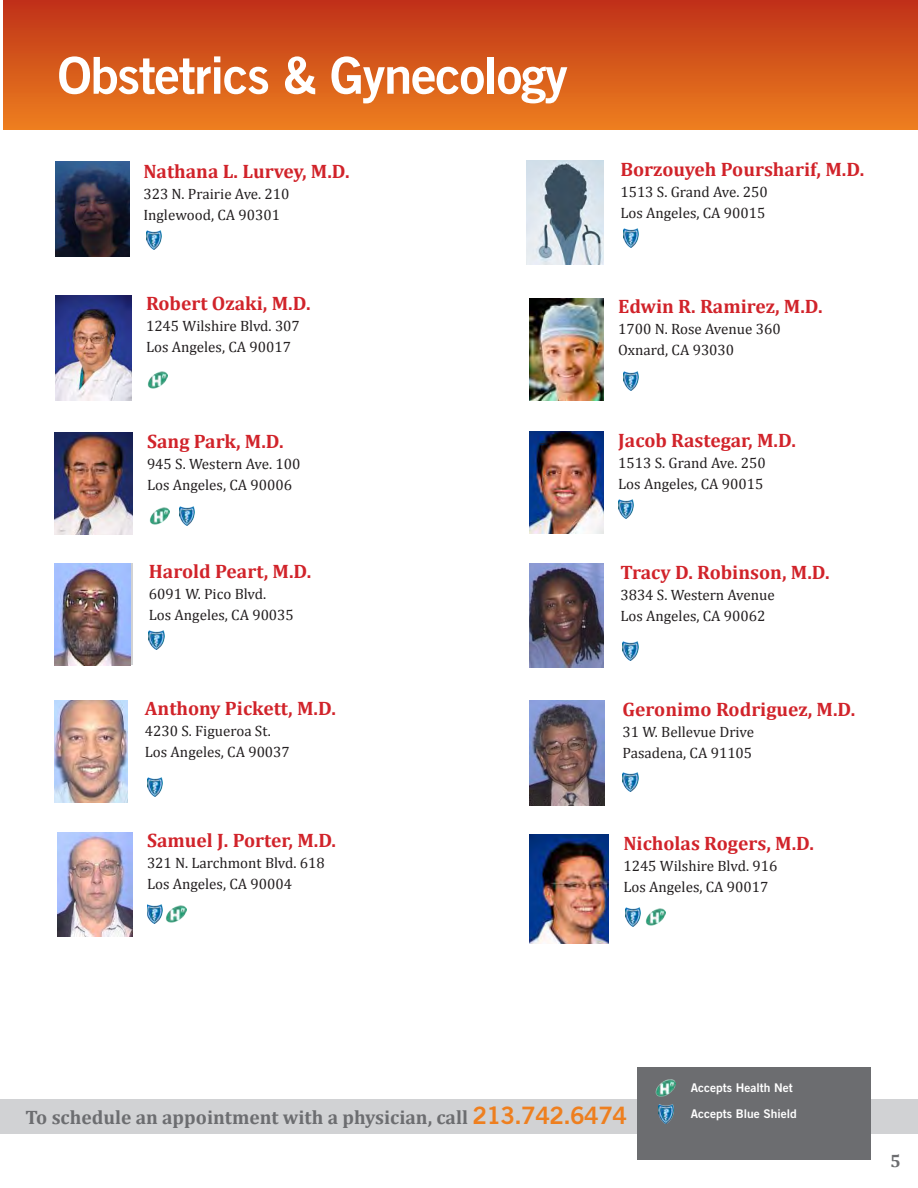
<style>
.page{position:relative;width:918px;height:1188px;background:#fff}
.page>*{position:absolute;margin:0;border:0;box-sizing:border-box;transform-origin:0 0}
.t1{font:51px "Trade Gothic LT Std Bd 2";letter-spacing:-.025em;color:#fff}
.t2{font:700 19.5px "Cambria";color:#d1232a}
.t3{font:700 19.5px "Cambria";color:#6c6d70}
.t4{font:700 18px "Cambria";color:#6c6d70}
.t5{font:15px "Cambria";color:#231f20}
.t6{font:12px "Trade Gothic LT Std Bd 2";color:#fff}
.s1{font-family:"Trade Gothic LT Std Bd 2";font-weight:400;font-size:24px;color:#ee7f1f}
</style>
<div class="page">
<div style="left:0;top:1099px;width:918px;height:35px;background:#d1d2d4"></div>
<div style="left:638px;top:1067px;width:233px;height:93px;background:#6c6d70"></div>
<img style="left:656px;top:1079px;width:20px;height:18px">
<img style="left:658px;top:1104px;width:16px;height:19px">
<div style="left:4px;top:0;width:914px;height:130px;background:linear-gradient(to bottom,#bf3119,#ed7f1f)"></div>
<img style="left:623px;top:372px;width:16px;height:19px">
<img style="left:530px;top:298px;width:73px;height:102px">
<img style="left:623px;top:641px;width:15px;height:19px">
<img style="left:623px;top:772px;width:15px;height:20px">
<img style="left:148px;top:371px;width:20px;height:18px">
<img style="left:149px;top:630px;width:15px;height:20px">
<img style="left:147px;top:905px;width:15px;height:19px">
<img style="left:166px;top:905px;width:20px;height:18px">
<img style="left:57px;top:832px;width:76px;height:105px">
<img style="left:56px;top:296px;width:75px;height:104px">
<img style="left:530px;top:563px;width:73px;height:105px">
<svg style="left:130px;top:563px;width:3px;height:102px"></svg>
<img style="left:54px;top:563px;width:76px;height:102px">
<img style="left:529px;top:701px;width:76px;height:104px">
<img style="left:530px;top:432px;width:73px;height:102px">
<img style="left:530px;top:835px;width:79px;height:109px">
<img style="left:618px;top:500px;width:16px;height:19px">
<img style="left:625px;top:907px;width:15px;height:19px">
<img style="left:54px;top:433px;width:79px;height:102px">
<img style="left:149px;top:507px;width:21px;height:18px">
<img style="left:645px;top:908px;width:21px;height:18px">
<img style="left:147px;top:778px;width:16px;height:19px">
<img style="left:623px;top:229px;width:16px;height:19px">
<img style="left:54px;top:701px;width:74px;height:102px">
<img style="left:179px;top:507px;width:16px;height:19px">
<img style="left:526px;top:161px;width:77px;height:103px">
<img style="left:146px;top:231px;width:16px;height:19px">
<img style="left:56px;top:162px;width:73px;height:95px">
<p class="t1" style="left:58px;top:44px;width:512px">Obstetrics &amp; Gynecology</p>
<p class="t2" style="left:143px;top:158px;width:208px">Nathana L. Lurvey, M.D.</p>
<p class="t5" style="left:143px;top:185px;width:148px">323 N. Prairie Ave. 210</p>
<p class="t5" style="left:143px;top:206px;width:138px">Inglewood, CA 90301</p>
<p class="t2" style="left:146px;top:290px;width:166px">Robert Ozaki, M.D.</p>
<p class="t5" style="left:146px;top:318px;width:155px">1245 Wilshire Blvd. 307</p>
<p class="t5" style="left:146px;top:339px;width:147px">Los Angeles, CA 90017</p>
<p class="t2" style="left:147px;top:427px;width:138px">Sang Park, M.D.</p>
<p class="t5" style="left:147px;top:455px;width:155px">945 S. Western Ave. 100</p>
<p class="t5" style="left:147px;top:476px;width:147px">Los Angeles, CA 90006</p>
<p class="t2" style="left:149px;top:558px;width:164px">Harold Peart, M.D.</p>
<p class="t5" style="left:149px;top:585px;width:119px">6091 W. Pico Blvd.</p>
<p class="t5" style="left:149px;top:606px;width:147px">Los Angeles, CA 90035</p>
<p class="t2" style="left:145px;top:694px;width:193px">Anthony Pickett, M.D.</p>
<p class="t5" style="left:145px;top:722px;width:127px">4230 S. Figueroa St.</p>
<p class="t5" style="left:145px;top:743px;width:147px">Los Angeles, CA 90037</p>
<p class="t2" style="left:147px;top:827px;width:191px">Samuel J. Porter, M.D.</p>
<p class="t5" style="left:147px;top:854px;width:179px">321 N. Larchmont Blvd. 618</p>
<p class="t5" style="left:147px;top:875px;width:147px">Los Angeles, CA 90004</p>
<p class="t2" style="left:620px;top:156px;width:245px">Borzouyeh Poursharif, M.D.</p>
<p class="t5" style="left:620px;top:183px;width:149px">1513 S. Grand Ave. 250</p>
<p class="t5" style="left:620px;top:204px;width:147px">Los Angeles, CA 90015</p>
<p class="t2" style="left:618px;top:293px;width:206px">Edwin R. Ramirez, M.D.</p>
<p class="t5" style="left:618px;top:320px;width:164px">1700 N. Rose Avenue 360</p>
<p class="t5" style="left:618px;top:341px;width:118px">Oxnard, CA 93030</p>
<p class="t2" style="left:618px;top:426px;width:179px">Jacob Rastegar, M.D.</p>
<p class="t5" style="left:618px;top:454px;width:149px">1513 S. Grand Ave. 250</p>
<p class="t5" style="left:618px;top:475px;width:147px">Los Angeles, CA 90015</p>
<p class="t2" style="left:620px;top:558px;width:211px">Tracy D. Robinson, M.D.</p>
<p class="t5" style="left:620px;top:586px;width:156px">3834 S. Western Avenue</p>
<p class="t5" style="left:620px;top:607px;width:147px">Los Angeles, CA 90062</p>
<p class="t2" style="left:623px;top:696px;width:234px">Geronimo Rodriguez, M.D.</p>
<p class="t5" style="left:623px;top:723px;width:133px">31 W. Bellevue Drive</p>
<p class="t5" style="left:623px;top:744px;width:131px">Pasadena, CA 91105</p>
<p class="t2" style="left:623px;top:829px;width:192px">Nicholas Rogers, M.D.</p>
<p class="t5" style="left:623px;top:857px;width:155px">1245 Wilshire Blvd. 916</p>
<p class="t5" style="left:623px;top:878px;width:147px">Los Angeles, CA 90017</p>
<p class="t3" style="left:26px;top:1104px;width:603px">To schedule an appointment with a physician, call <span class="s1">213.742.6474</span></p>
<p class="t6" style="left:691px;top:1080px;width:103px">Accepts Health Net</p>
<p class="t6" style="left:691px;top:1106px;width:108px">Accepts Blue Shield</p>
<p class="t4" style="left:890px;top:1148px;width:12px">5</p>
</div>
